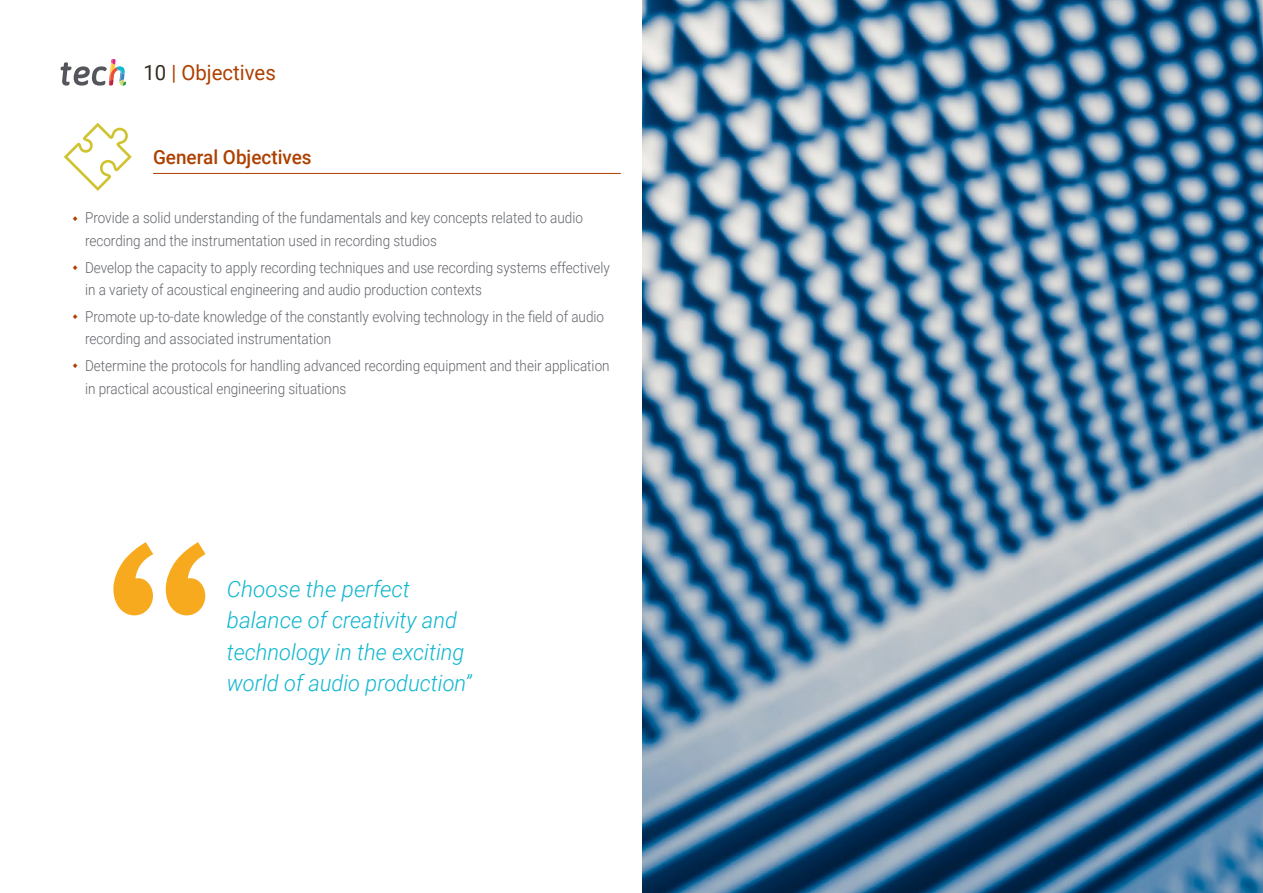
<style>
.page{position:relative;width:1263px;height:893px;background:#fff}
.page>*{position:absolute;margin:0;border:0;box-sizing:border-box;transform-origin:0 0}
.t1{font:italic 300 22.5px/31.5px "Roboto";color:#0fb6cf}
.t2{font:21px "Roboto";color:#ae4000}
.t3{font:500 19.5px "Roboto";color:#ae4000}
.t4{font:300 15px/22.5px "Roboto";color:#61646a;scale:.9 1}
.s1{color:#312e20}
</style>
<div class="page">
<hr style="left:153px;top:173px;width:468px;height:1px;background:#ae4000">
<svg style="left:64px;top:123px;width:68px;height:68px"></svg>
<img style="left:642px;top:0;width:621px;height:893px">
<svg style="left:113px;top:542px;width:93px;height:73px"></svg>
<svg style="left:61px;top:59px;width:65px;height:27px"></svg>
<h2 class="t2" style="left:144px;top:57px;width:134px"><span class="s1">10</span> | Objectives</h2>
<h3 class="t3" style="left:153px;top:144px;width:160px">General Objectives</h3>
<p class="t4" style="left:85px;top:206px;width:555px">Provide a solid understanding of the fundamentals and key concepts related to audio recording and the instrumentation used in recording studios</p>
<p class="t4" style="left:85px;top:255px;width:585px">Develop the capacity to apply recording techniques and use recording systems effectively in a variety of acoustical engineering and audio production contexts</p>
<p class="t4" style="left:85px;top:305px;width:578px">Promote up-to-date knowledge of the constantly evolving technology in the field of audio recording and associated instrumentation</p>
<p class="t4" style="left:85px;top:354px;width:584px">Determine the protocols for handling advanced recording equipment and their application in practical acoustical engineering situations</p>
<h1 class="t1" style="left:227px;top:572px;width:246px">Choose the perfect balance of creativity and technology in the exciting world of audio production”</h1>
</div>
